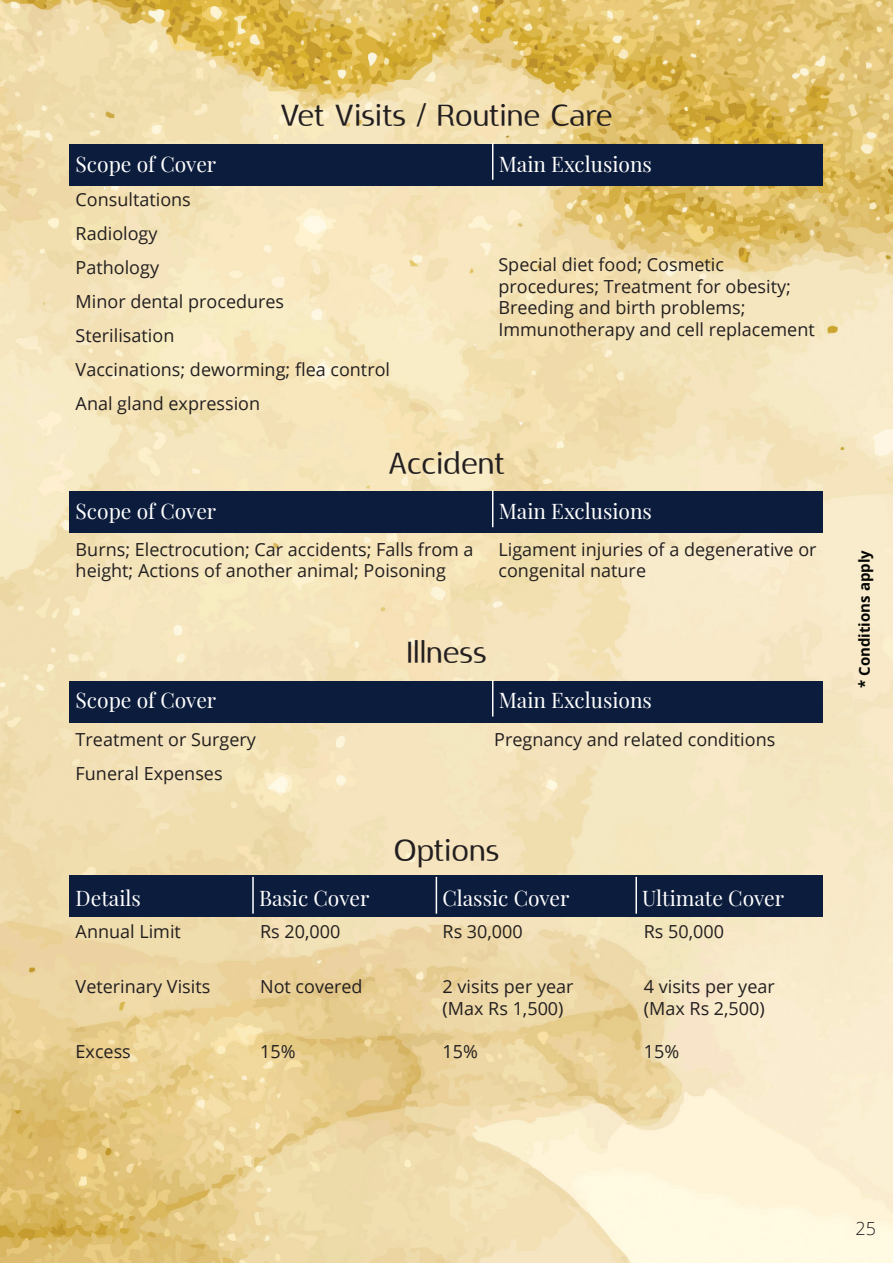
<style>
.page{position:relative;width:893px;height:1263px;background:#fff}
.page>*{position:absolute;margin:0;border:0;box-sizing:border-box;transform-origin:0 0}
.t1{font:30px "Rabelo";color:#231f20}
.t2{font:21px "Playfair Display";color:#fff}
.t3{font:18px/21.6px "Open Sans";color:#231f20}
.t4{font:300 18px "Open Sans";color:#231f20}
.t5{font:700 15px "Open Sans";color:#040503}
</style>
<div class="page">
<img style="left:0;top:0;width:893px;height:1263px">
<div style="left:70px;top:144px;width:753px;height:41px;background:#0c1c3c"></div>
<div style="left:70px;top:492px;width:753px;height:41px;background:#0c1c3c"></div>
<div style="left:70px;top:681px;width:753px;height:41px;background:#0c1c3c"></div>
<div style="left:70px;top:875px;width:753px;height:41px;background:#0c1c3c"></div>
<hr style="left:492px;top:143px;width:1px;height:37px;background:#fff">
<hr style="left:492px;top:490px;width:1px;height:37px;background:#fff">
<hr style="left:492px;top:680px;width:1px;height:36px;background:#fff">
<hr style="left:436px;top:877px;width:1px;height:37px;background:#fff">
<hr style="left:635px;top:877px;width:2px;height:37px;background:#fff">
<hr style="left:252px;top:877px;width:2px;height:37px;background:#fff">
<p class="t1" style="left:280px;top:98px;width:334px">Vet Visits / Routine Care</p>
<p class="t2" style="left:76px;top:147px;width:142px">Scope of Cover</p>
<p class="t2" style="left:499px;top:147px;width:155px">Main Exclusions</p>
<p class="t3" style="left:76px;top:188px;width:117px">Consultations</p>
<p class="t3" style="left:76px;top:222px;width:83px">Radiology</p>
<p class="t3" style="left:76px;top:256px;width:85px">Pathology</p>
<p class="t3" style="left:76px;top:290px;width:210px">Minor dental procedures</p>
<p class="t3" style="left:76px;top:324px;width:100px">Sterilisation</p>
<p class="t3" style="left:76px;top:358px;width:316px">Vaccinations; deworming; flea control</p>
<p class="t3" style="left:76px;top:392px;width:186px">Anal gland expression</p>
<p class="t3" style="left:498px;top:253px;width:227px">Special diet food; Cosmetic</p>
<p class="t3" style="left:498px;top:275px;width:294px">procedures; Treatment for obesity;</p>
<p class="t3" style="left:498px;top:296px;width:249px">Breeding and birth problems;</p>
<p class="t3" style="left:498px;top:318px;width:318px">Immunotherapy and cell replacement</p>
<p class="t1" style="left:388px;top:445px;width:118px">Accident</p>
<p class="t2" style="left:76px;top:495px;width:142px">Scope of Cover</p>
<p class="t2" style="left:499px;top:495px;width:155px">Main Exclusions</p>
<p class="t3" style="left:76px;top:538px;width:399px">Burns; Electrocution; Car accidents; Falls from a height; Actions of another animal; Poisoning</p>
<p class="t3" style="left:498px;top:538px;width:320px">Ligament injuries of a degenerative or congenital nature</p>
<p class="t1" style="left:407px;top:635px;width:81px">Illness</p>
<p class="t2" style="left:76px;top:684px;width:142px">Scope of Cover</p>
<p class="t2" style="left:499px;top:684px;width:155px">Main Exclusions</p>
<p class="t3" style="left:76px;top:728px;width:182px">Treatment or Surgery</p>
<p class="t3" style="left:494px;top:728px;width:283px">Pregnancy and related conditions</p>
<p class="t3" style="left:76px;top:762px;width:148px">Funeral Expenses</p>
<p class="t1" style="left:394px;top:833px;width:107px">Options</p>
<p class="t2" style="left:76px;top:881px;width:67px">Details</p>
<p class="t2" style="left:259px;top:881px;width:112px">Basic Cover</p>
<p class="t2" style="left:442px;top:881px;width:129px">Classic Cover</p>
<p class="t2" style="left:642px;top:881px;width:143px">Ultimate Cover</p>
<p class="t3" style="left:76px;top:920px;width:107px">Annual Limit</p>
<p class="t3" style="left:260px;top:920px;width:82px">Rs 20,000</p>
<p class="t3" style="left:443px;top:920px;width:82px">Rs 30,000</p>
<p class="t3" style="left:644px;top:920px;width:82px">Rs 50,000</p>
<p class="t3" style="left:76px;top:976px;width:136px">Veterinary Visits</p>
<p class="t3" style="left:260px;top:976px;width:104px">Not covered</p>
<p class="t3" style="left:443px;top:976px;width:132px">2 visits per year</p>
<p class="t3" style="left:443px;top:997px;width:123px">(Max Rs 1,500)</p>
<p class="t3" style="left:644px;top:976px;width:132px">4 visits per year</p>
<p class="t3" style="left:644px;top:997px;width:123px">(Max Rs 2,500)</p>
<p class="t3" style="left:76px;top:1040px;width:57px">Excess</p>
<p class="t3" style="left:260px;top:1040px;width:37px">15%</p>
<p class="t3" style="left:443px;top:1040px;width:37px">15%</p>
<p class="t3" style="left:644px;top:1040px;width:37px">15%</p>
<p class="t5" style="left:854px;top:688px;width:139px;rotate:-90deg">* Conditions apply</p>
<p class="t4" style="left:855px;top:1216px;width:22px">25</p>
</div>
